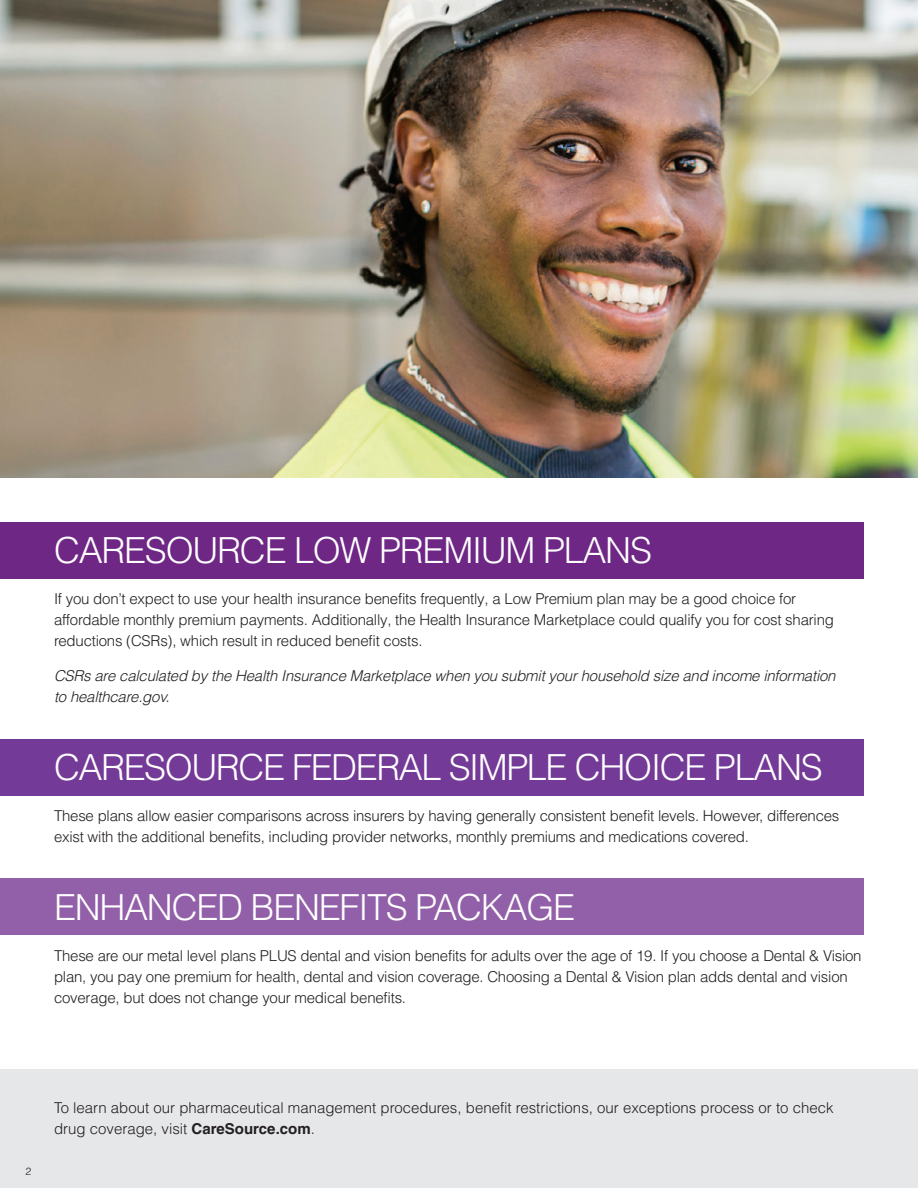
<style>
.page{position:relative;width:918px;height:1188px;background:#fff}
.page>*{position:absolute;margin:0;border:0;box-sizing:border-box;transform-origin:0 0}
.Body{font:300 36px "Helvetica LT Pro";letter-spacing:-.035em;color:#fff}
.Body-2{font:300 15px/21px "Helvetica LT Pro";letter-spacing:-.015em;color:#231f20}
.Body-3{font:italic 300 15px/21px "Helvetica LT Pro";letter-spacing:-.015em;color:#231f20}
.Sub-bullets{font:300 10.5px "Helvetica LT Pro";color:#231f20}
.s1{font-weight:700}
</style>
<div class="page">
<img style="left:0;top:0;width:918px;height:477px">
<div style="left:0;top:1069px;width:918px;height:119px;background:#e6e7e9"></div>
<div style="left:0;top:522px;width:864px;height:57px;background:#6f2786"></div>
<div style="left:0;top:739px;width:864px;height:56px;background:#743a97"></div>
<div style="left:0;top:878px;width:864px;height:57px;background:#9260a8"></div>
<p class="Body" style="left:54px;top:528px;width:600px">CARESOURCE LOW PREMIUM PLANS</p>
<p class="Body-2" style="left:54px;top:588px;width:781px">If you don’t expect to use your health insurance benefits frequently, a Low Premium plan may be a good choice for affordable monthly premium payments. Additionally, the Health Insurance Marketplace could qualify you for cost sharing reductions (CSRs), which result in reduced benefit costs.</p>
<p class="Body-3" style="left:54px;top:665px;width:783px">CSRs are calculated by the Health Insurance Marketplace when you submit your household size and income information to healthcare.gov.</p>
<p class="Body" style="left:54px;top:744px;width:770px">CARESOURCE FEDERAL SIMPLE CHOICE PLANS</p>
<p class="Body-2" style="left:54px;top:805px;width:787px">These plans allow easier comparisons across insurers by having generally consistent benefit levels. However, differences exist with the additional benefits, including provider networks, monthly premiums and medications covered.</p>
<p class="Body" style="left:54px;top:885px;width:523px">ENHANCED BENEFITS PACKAGE</p>
<p class="Body-2" style="left:54px;top:945px;width:809px">These are our metal level plans PLUS dental and vision benefits for adults over the age of 19. If you choose a Dental &amp; Vision plan, you pay one premium for health, dental and vision coverage. Choosing a Dental &amp; Vision plan adds dental and vision coverage, but does not change your medical benefits.</p>
<p class="Sub-bullets" style="left:26px;top:1165px;width:7px">2</p>
<p class="Body-2" style="left:54px;top:1097px;width:781px">To learn about our pharmaceutical management procedures, benefit restrictions, our exceptions process or to check drug coverage, visit <span class="s1">CareSource.com</span>.</p>
</div>
